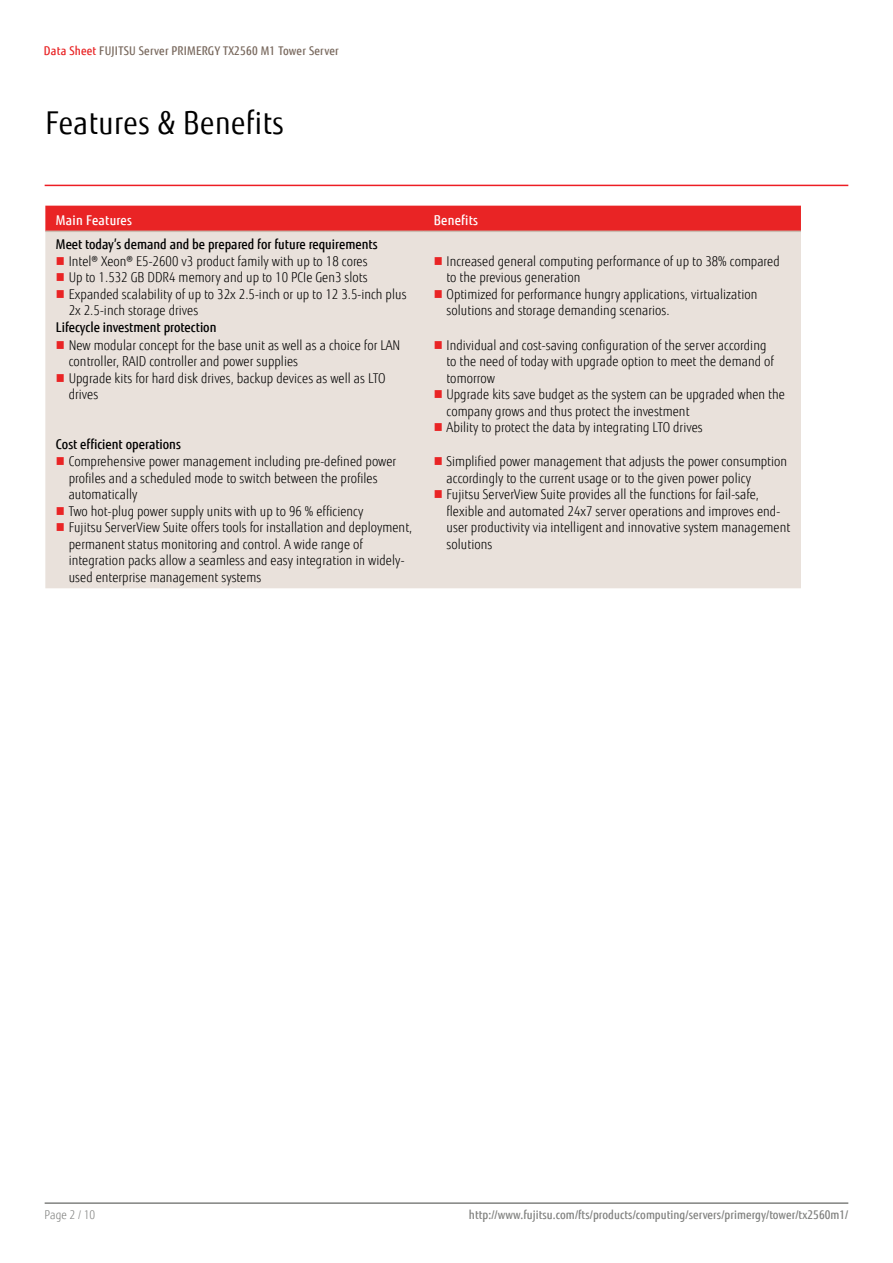
<style>
.page{position:relative;width:893px;height:1263px;background:#fff}
.page>*{position:absolute;margin:0;border:0;box-sizing:border-box;transform-origin:0 0}
.t1{font:31.5px "Fujitsu Sans";letter-spacing:.02em;color:#000;scale:.9 1}
.t2{font:300 13.5px/16.5px "Fujitsu Sans";letter-spacing:.005em;color:#000;scale:.9 1}
.t3{font:500 13.5px "Fujitsu Sans";color:#000;scale:.9 1}
.t4{font:500 13.5px "Fujitsu Sans";letter-spacing:.02em;color:#fff;scale:.9 1}
.t5{font:500 12px "Fujitsu Sans";letter-spacing:.005em;color:#818280;scale:.9 1}
.t6{font:500 12px "Fujitsu Sans";letter-spacing:.02em;color:#79695e;scale:.9 1}
.t7{font:300 12px "Fujitsu Sans";letter-spacing:.005em;color:#818280;scale:.9 1}
.s1{color:#e92425}
</style>
<div class="page">
<hr style="left:45px;top:1202px;width:803px;height:2px;background:#818280">
<div style="left:45px;top:206px;width:756px;height:25px;background:#e92425"></div>
<div style="left:45px;top:232px;width:756px;height:356px;background:#e9e1db"></div>
<hr style="left:45px;top:231px;width:378px;height:1px;background:#c9bbb0">
<hr style="left:423px;top:231px;width:378px;height:1px;background:#c9bbb0">
<hr style="left:45px;top:185px;width:803px;height:1px;background:#ed1d24">
<svg style="left:57px;top:257px;width:7px;height:8px"></svg>
<svg style="left:57px;top:273px;width:7px;height:8px"></svg>
<svg style="left:57px;top:290px;width:7px;height:8px"></svg>
<svg style="left:435px;top:257px;width:7px;height:8px"></svg>
<svg style="left:435px;top:290px;width:7px;height:8px"></svg>
<svg style="left:57px;top:341px;width:7px;height:7px"></svg>
<svg style="left:57px;top:374px;width:7px;height:7px"></svg>
<svg style="left:435px;top:341px;width:7px;height:7px"></svg>
<svg style="left:435px;top:390px;width:7px;height:8px"></svg>
<svg style="left:435px;top:423px;width:7px;height:8px"></svg>
<svg style="left:57px;top:457px;width:7px;height:8px"></svg>
<svg style="left:57px;top:507px;width:7px;height:8px"></svg>
<svg style="left:57px;top:523px;width:7px;height:8px"></svg>
<svg style="left:435px;top:457px;width:7px;height:8px"></svg>
<svg style="left:435px;top:490px;width:7px;height:8px"></svg>
<p class="t6" style="left:44px;top:43px;width:329px"><span class="s1">Data Sheet</span> FUJITSU Server PRIMERGY TX2560 M1 Tower Server</p>
<h1 class="t1" style="left:45px;top:104px;width:267px">Features &amp; Benefits</h1>
<p class="t4" style="left:56px;top:212px;width:86px">Main Features</p>
<p class="t4" style="left:434px;top:212px;width:51px">Benefits</p>
<p class="t3" style="left:56px;top:235px;width:359px">Meet today’s demand and be prepared for future requirements</p>
<p class="t2" style="left:69px;top:253px;width:377px">Intel® Xeon® E5-2600 v3 product family with up to 18 cores<br>Up to 1.532 GB DDR4 memory and up to 10 PCIe Gen3 slots Expanded scalability of up to 32x 2.5-inch or up to 12 3.5-inch plus 2x 2.5-inch storage drives</p>
<p class="t2" style="left:447px;top:253px;width:372px">Increased general computing performance of up to 38% compared to the previous generation<br>Optimized for performance hungry applications, virtualization solutions and storage demanding scenarios.</p>
<p class="t3" style="left:56px;top:319px;width:180px">Lifecycle investment protection</p>
<p class="t2" style="left:69px;top:337px;width:370px">New modular concept for the base unit as well as a choice for LAN controller, RAID controller and power supplies<br>Upgrade kits for hard disk drives, backup devices as well as LTO drives</p>
<p class="t2" style="left:447px;top:337px;width:378px">Individual and cost-saving configuration of the server according<br>to the need of today with upgrade option to meet the demand of tomorrow<br>Upgrade kits save budget as the system can be upgraded when the company grows and thus protect the investment<br>Ability to protect the data by integrating LTO drives</p>
<p class="t3" style="left:56px;top:436px;width:140px">Cost efficient operations</p>
<p class="t2" style="left:69px;top:453px;width:383px">Comprehensive power management including pre-defined power profiles and a scheduled mode to switch between the profiles automatically<br>Two hot-plug power supply units with up to 96 % efficiency<br>Fujitsu ServerView Suite offers tools for installation and deployment, permanent status monitoring and control. A wide range of integration packs allow a seamless and easy integration in widely&shy;used enterprise management systems</p>
<p class="t2" style="left:447px;top:453px;width:383px">Simplified power management that adjusts the power consumption accordingly to the current usage or to the given power policy<br>Fujitsu ServerView Suite provides all the functions for fail-safe, flexible and automated 24x7 server operations and improves end&shy;user productivity via intelligent and innovative system management solutions</p>
<p class="t7" style="left:45px;top:1208px;width:58px">Page 2 / 10</p>
<p class="t5" style="left:469px;top:1208px;width:423px">http://www.fujitsu.com/fts/products/computing/servers/primergy/tower/tx2560m1/</p>
</div>
